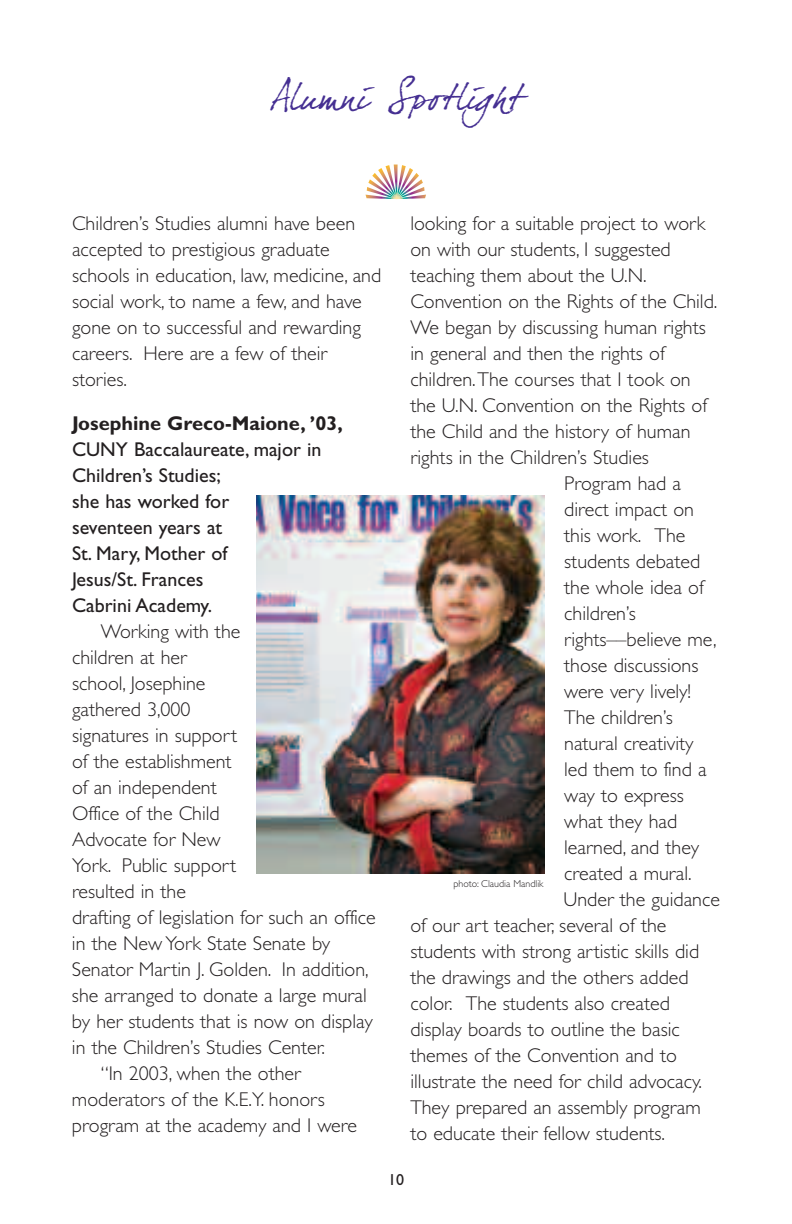
<style>
.page{position:relative;width:792px;height:1224px;background:#fff}
.page>*{position:absolute;margin:0;border:0;box-sizing:border-box;transform-origin:0 0}
.t1{font:36px "Dear Joefour";letter-spacing:.04em;color:#452f92}
.t2{font:300 20px/26px "Gill Sans";color:#231f20}
.t3{font:20px/26px "Gill Sans";color:#231f20}
.t4{font:700 20px "Gill Sans";color:#231f20}
.t5{font:16px "Gill Sans";color:#231f20}
.t6{font:300 10px "Gill Sans";color:#231f20}
</style>
<div class="page">
<img style="left:366px;top:165px;width:60px;height:34px">
<img style="left:256px;top:495px;width:288px;height:378px">
<h1 class="t1" style="left:271px;top:76px;width:252px">Alumni Spotlight</h1>
<p class="t2" style="left:72px;top:212px;width:311px">Children’s Studies alumni have been accepted to prestigious graduate schools in education, law, medicine, and social work, to name a few, and have gone on to successful and rewarding careers. Here are a few of their stories.</p>
<p class="t4" style="left:72px;top:415px;width:272px">Josephine Greco-Maione, ’03,</p>
<p class="t3" style="left:72px;top:438px;width:251px">CUNY Baccalaureate, major in<br>Children’s Studies;<br>she has worked for<br>seventeen years at<br>St. Mary, Mother of<br>Jesus/St. Frances<br>Cabrini Academy.</p>
<p class="t2" style="left:101px;top:620px;width:141px">Working with the</p>
<p class="t2" style="left:72px;top:646px;width:116px">children at her</p>
<p class="t2" style="left:72px;top:672px;width:135px">school, Josephine</p>
<p class="t2" style="left:72px;top:698px;width:120px">gathered 3,000</p>
<p class="t2" style="left:72px;top:724px;width:167px">signatures in support</p>
<p class="t2" style="left:72px;top:750px;width:161px">of the establishment</p>
<p class="t2" style="left:72px;top:776px;width:146px">of an independent</p>
<p class="t2" style="left:72px;top:802px;width:149px">Office of the Child</p>
<p class="t2" style="left:72px;top:828px;width:150px">Advocate for New</p>
<p class="t2" style="left:72px;top:854px;width:166px">York. Public support</p>
<p class="t2" style="left:72px;top:880px;width:115px">resulted in the</p>
<p class="t2" style="left:72px;top:906px;width:305px">drafting of legislation for such an office</p>
<p class="t2" style="left:72px;top:932px;width:260px">in the New York State Senate by</p>
<p class="t2" style="left:72px;top:958px;width:298px">Senator Martin J. Golden. In addition,</p>
<p class="t2" style="left:72px;top:984px;width:296px">she arranged to donate a large mural</p>
<p class="t2" style="left:72px;top:1010px;width:302px">by her students that is now on display</p>
<p class="t2" style="left:72px;top:1036px;width:255px">in the Children’s Studies Center.</p>
<p class="t2" style="left:101px;top:1062px;width:201px">“In 2003, when the other</p>
<p class="t2" style="left:72px;top:1088px;width:254px">moderators of the K.E.Y. honors</p>
<p class="t2" style="left:72px;top:1114px;width:287px">program at the academy and I were</p>
<p class="t2" style="left:410px;top:212px;width:296px">looking for a suitable project to work</p>
<p class="t2" style="left:410px;top:238px;width:262px">on with our students, I suggested</p>
<p class="t2" style="left:410px;top:264px;width:238px">teaching them about the U.N.</p>
<p class="t2" style="left:410px;top:290px;width:309px">Convention on the Rights of the Child.</p>
<p class="t2" style="left:410px;top:316px;width:297px">We began by discussing human rights</p>
<p class="t2" style="left:410px;top:342px;width:256px">in general and then the rights of</p>
<p class="t2" style="left:410px;top:368px;width:282px">children.The courses that I took on</p>
<p class="t2" style="left:410px;top:394px;width:298px">the U.N. Convention on the Rights of</p>
<p class="t2" style="left:410px;top:420px;width:282px">the Child and the history of human</p>
<p class="t2" style="left:410px;top:446px;width:240px">rights in the Children’s Studies</p>
<p class="t2" style="left:564px;top:472px;width:118px">Program had a</p>
<p class="t2" style="left:564px;top:498px;width:131px">direct impact on</p>
<p class="t2" style="left:564px;top:524px;width:123px">this work. The</p>
<p class="t2" style="left:564px;top:550px;width:138px">students debated</p>
<p class="t2" style="left:564px;top:576px;width:141px">the whole idea of</p>
<p class="t2" style="left:564px;top:602px;width:73px">children’s</p>
<p class="t2" style="left:564px;top:628px;width:154px">rights––believe me,</p>
<p class="t2" style="left:564px;top:654px;width:136px">those discussions</p>
<p class="t2" style="left:564px;top:680px;width:128px">were very lively!</p>
<p class="t2" style="left:564px;top:706px;width:110px">The children’s</p>
<p class="t2" style="left:564px;top:732px;width:131px">natural creativity</p>
<p class="t2" style="left:564px;top:758px;width:144px">led them to find a</p>
<p class="t2" style="left:564px;top:784px;width:121px">way to express</p>
<p class="t2" style="left:564px;top:810px;width:115px">what they had</p>
<p class="t2" style="left:564px;top:836px;width:137px">learned, and they</p>
<p class="t2" style="left:564px;top:862px;width:129px">created a mural.</p>
<p class="t2" style="left:564px;top:888px;width:158px">Under the guidance</p>
<p class="t2" style="left:410px;top:914px;width:258px">of our art teacher, several of the</p>
<p class="t2" style="left:410px;top:940px;width:290px">students with strong artistic skills did</p>
<p class="t2" style="left:410px;top:966px;width:280px">the drawings and the others added</p>
<p class="t2" style="left:410px;top:992px;width:261px">color. The students also created</p>
<p class="t2" style="left:410px;top:1018px;width:271px">display boards to outline the basic</p>
<p class="t2" style="left:410px;top:1044px;width:268px">themes of the Convention and to</p>
<p class="t2" style="left:410px;top:1070px;width:293px">illustrate the need for child advocacy.</p>
<p class="t2" style="left:410px;top:1096px;width:292px">They prepared an assembly program</p>
<p class="t2" style="left:410px;top:1122px;width:256px">to educate their fellow students.</p>
<p class="t6" style="left:453px;top:880px;width:92px">photo: Claudia Mandlik</p>
<p class="t5" style="left:388px;top:1174px;width:17px">10</p>
</div>
